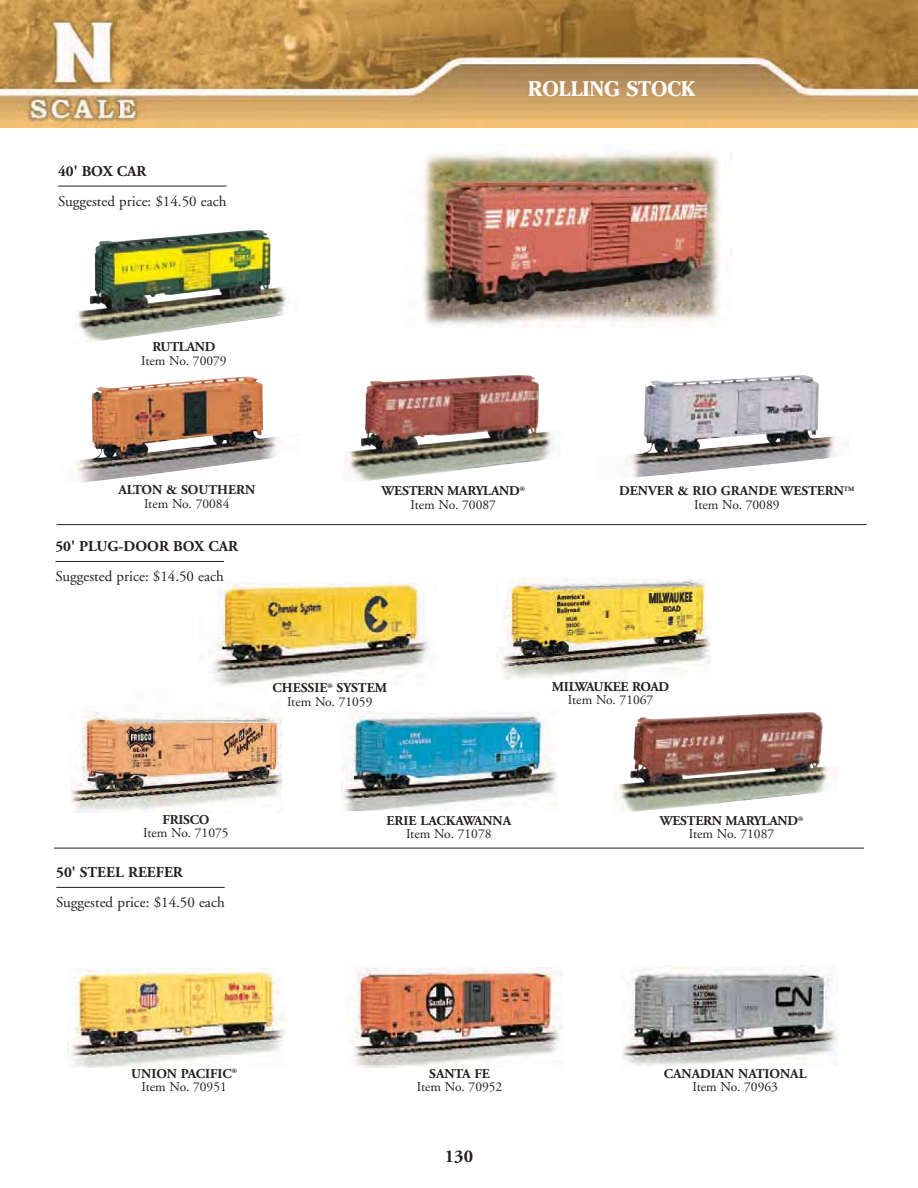
<style>
.page{position:relative;width:918px;height:1188px;background:#fff}
.page>*{position:absolute;margin:0;border:0;box-sizing:border-box;transform-origin:0 0}
.t1{font:700 21px "Cheltenham";color:#fff}
.t2{font:700 18px "Adobe Garamond";color:#231f20}
.t3{font:15px "Adobe Garamond";color:#231f20}
.t4{font:700 15px "Adobe Garamond";color:#231f20}
.t5{font:700 13.5px/13.5px "Adobe Garamond";color:#231f20;text-align:center}
.t6{font:13.5px "Adobe Garamond";color:#231f20}
.s1{font-weight:400}
</style>
<div class="page">
<img style="left:0;top:0;width:918px;height:128px">
<img style="left:76px;top:376px;width:205px;height:107px">
<img style="left:625px;top:375px;width:210px;height:102px">
<hr style="left:58px;top:186px;width:169px;height:1px;background:#231f20">
<hr style="left:57px;top:524px;width:810px;height:1px;background:#231f20">
<img style="left:200px;top:582px;width:229px;height:105px">
<img style="left:341px;top:711px;width:217px;height:99px">
<img style="left:500px;top:578px;width:211px;height:102px">
<hr style="left:56px;top:561px;width:168px;height:1px;background:#231f20">
<img style="left:345px;top:967px;width:217px;height:100px">
<img style="left:622px;top:967px;width:216px;height:98px">
<img style="left:67px;top:969px;width:219px;height:98px">
<hr style="left:56px;top:887px;width:169px;height:1px;background:#231f20">
<hr style="left:54px;top:848px;width:810px;height:1px;background:#231f20">
<img style="left:75px;top:230px;width:222px;height:112px">
<img style="left:349px;top:375px;width:189px;height:77px">
<img style="left:71px;top:711px;width:210px;height:101px">
<img style="left:613px;top:712px;width:224px;height:100px">
<img style="left:422px;top:152px;width:298px;height:174px">
<p class="t4" style="left:58px;top:165px;width:90px">40' BOX CAR</p>
<p class="t3" style="left:58px;top:195px;width:170px">Suggested price: $14.50 each</p>
<h1 class="t1" style="left:528px;top:82px;width:169px">ROLLING STOCK</h1>
<p class="t5" style="left:152px;top:341px;width:65px">RUTLAND</p>
<p class="t6" style="left:141px;top:355px;width:87px">Item No. 70079</p>
<p class="t5" style="left:118px;top:485px;width:138px">ALTON &amp; SOUTHERN</p>
<p class="t6" style="left:144px;top:498px;width:87px">Item No. 70084</p>
<p class="t4" style="left:56px;top:540px;width:184px">50' PLUG-DOOR BOX CAR</p>
<p class="t3" style="left:56px;top:570px;width:170px">Suggested price: $14.50 each</p>
<p class="t5" style="left:382px;top:485px;width:145px">WESTERN MARYLAND<sup>®<br></sup><span class="s1">Item No. 70087</span></p>
<p class="t5" style="left:619px;top:486px;width:237px">DENVER &amp; RIO GRANDE WESTERN<sup>TM<br></sup><span class="s1">Item No. 70089</span></p>
<p class="t5" style="left:273px;top:682px;width:116px">CHESSIE<sup>®</sup> SYSTEM<br><span class="s1">Item No. 71059</span></p>
<p class="t5" style="left:552px;top:681px;width:119px">MILWAUKEE ROAD</p>
<p class="t6" style="left:568px;top:694px;width:87px">Item No. 71067</p>
<p class="t5" style="left:162px;top:814px;width:48px">FRISCO</p>
<p class="t6" style="left:143px;top:828px;width:87px">Item No. 71075</p>
<p class="t4" style="left:56px;top:866px;width:128px">50' STEEL REEFER</p>
<p class="t3" style="left:56px;top:896px;width:170px">Suggested price: $14.50 each</p>
<p class="t5" style="left:387px;top:815px;width:126px">ERIE LACKAWANNA</p>
<p class="t6" style="left:406px;top:829px;width:87px">Item No. 71078</p>
<p class="t5" style="left:660px;top:815px;width:145px">WESTERN MARYLAND<sup>®<br></sup><span class="s1">Item No. 71087</span></p>
<p class="t5" style="left:131px;top:1068px;width:107px">UNION PACIFIC<sup>®<br></sup><span class="s1">Item No. 70951</span></p>
<p class="t5" style="left:664px;top:1068px;width:144px">CANADIAN NATIONAL</p>
<p class="t5" style="left:429px;top:1068px;width:62px">SANTA FE</p>
<p class="t6" style="left:417px;top:1081px;width:87px">Item No. 70952</p>
<p class="t6" style="left:693px;top:1081px;width:87px">Item No. 70963</p>
<h2 class="t2" style="left:445px;top:1149px;width:30px">130</h2>
</div>
